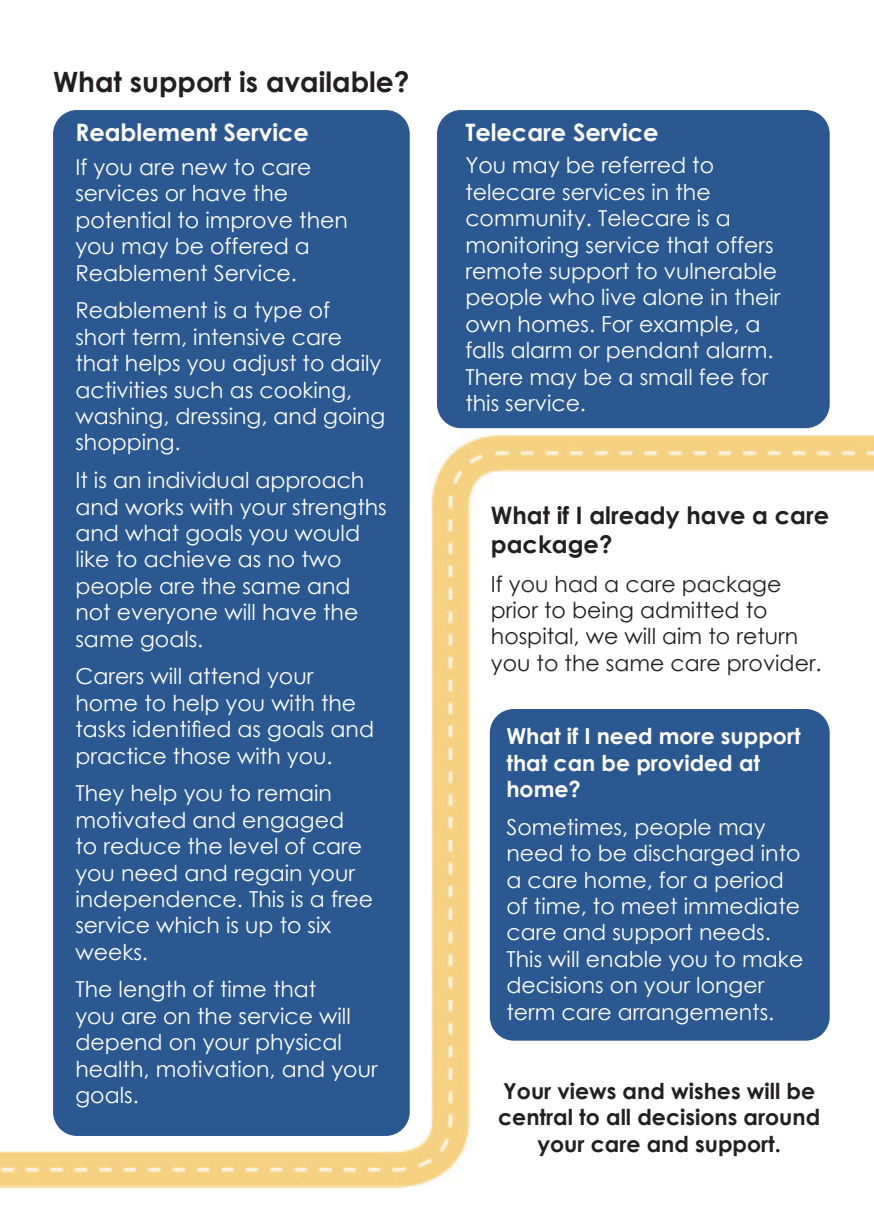
<style>
.page{position:relative;width:874px;height:1225px;background:#fff}
.page>*{position:absolute;margin:0;border:0;box-sizing:border-box;transform-origin:0 0}
.t1{font:700 28px "Century Gothic";color:#231f20}
.t2{font:700 24px "Century Gothic";color:#fff}
.t3{font:700 24px/28.8px "Century Gothic";color:#231f20}
.t4{font:22px/26.4px "Century Gothic";color:#fff}
.t5{font:22px/26.4px "Century Gothic";color:#231f20}
.t6{font:700 22px/26.4px "Century Gothic";color:#231f20;text-align:center}
.t7{font:700 22px/26.4px "Century Gothic";color:#fff}
</style>
<div class="page">
<img style="left:0;top:110px;width:873px;height:1077px">
<div style="left:53px;top:110px;width:356px;height:1026px;background:#2b5891;border-radius:24px"></div>
<div style="left:437px;top:110px;width:392px;height:318px;background:#2b5891;border-radius:24px"></div>
<div style="left:489px;top:709px;width:340px;height:331px;background:#2b5891;border-radius:24px"></div>
<p class="t1" style="left:53px;top:60px;width:358px">What support is available?</p>
<p class="t2" style="left:75px;top:114px;width:235px">Reablement Service</p>
<h3 class="t2" style="left:465px;top:114px;width:194px">Telecare Service</h3>
<p class="t4" style="left:465px;top:152px;width:316px">You may be referred to telecare services in the community. Telecare is a monitoring service that offers remote support to vulnerable people who live alone in their own homes. For example, a falls alarm or pendant alarm.<br>There may be a small fee for this service.</p>
<p class="t4" style="left:75px;top:153px;width:274px">If you are new to care services or have the potential to improve then you may be offered a<br>Reablement Service.</p>
<p class="t4" style="left:75px;top:297px;width:311px">Reablement is a type of short term, intensive care that helps you adjust to daily activities such as cooking, washing, dressing, and going shopping.</p>
<p class="t4" style="left:75px;top:466px;width:313px">It is an individual approach and works with your strengths and what goals you would like to achieve as no two people are the same and not everyone will have the same goals.</p>
<p class="t4" style="left:75px;top:663px;width:300px">Carers will attend your home to help you with the tasks identified as goals and practice those with you.</p>
<p class="t4" style="left:75px;top:780px;width:299px">They help you to remain motivated and engaged<br>to reduce the level of care you need and regain your independence. This is a free service which is up to six weeks.</p>
<p class="t4" style="left:75px;top:976px;width:304px">The length of time that<br>you are on the service will depend on your physical health, motivation, and your goals.</p>
<h4 class="t3" style="left:490px;top:499px;width:339px">What if I already have a care package?</h4>
<p class="t5" style="left:490px;top:570px;width:332px">If you had a care package prior to being admitted to hospital, we will aim to return you to the same care provider.</p>
<h3 class="t7" style="left:506px;top:722px;width:295px">What if I need more support that can be provided at home?</h3>
<p class="t4" style="left:506px;top:813px;width:298px">Sometimes, people may need to be discharged into a care home, for a period of time, to meet immediate care and support needs.<br>This will enable you to make decisions on your longer term care arrangements.</p>
<p class="t6" style="left:498px;top:1076px;width:323px">Your views and wishes will be central to all decisions around your care and support.</p>
</div>
